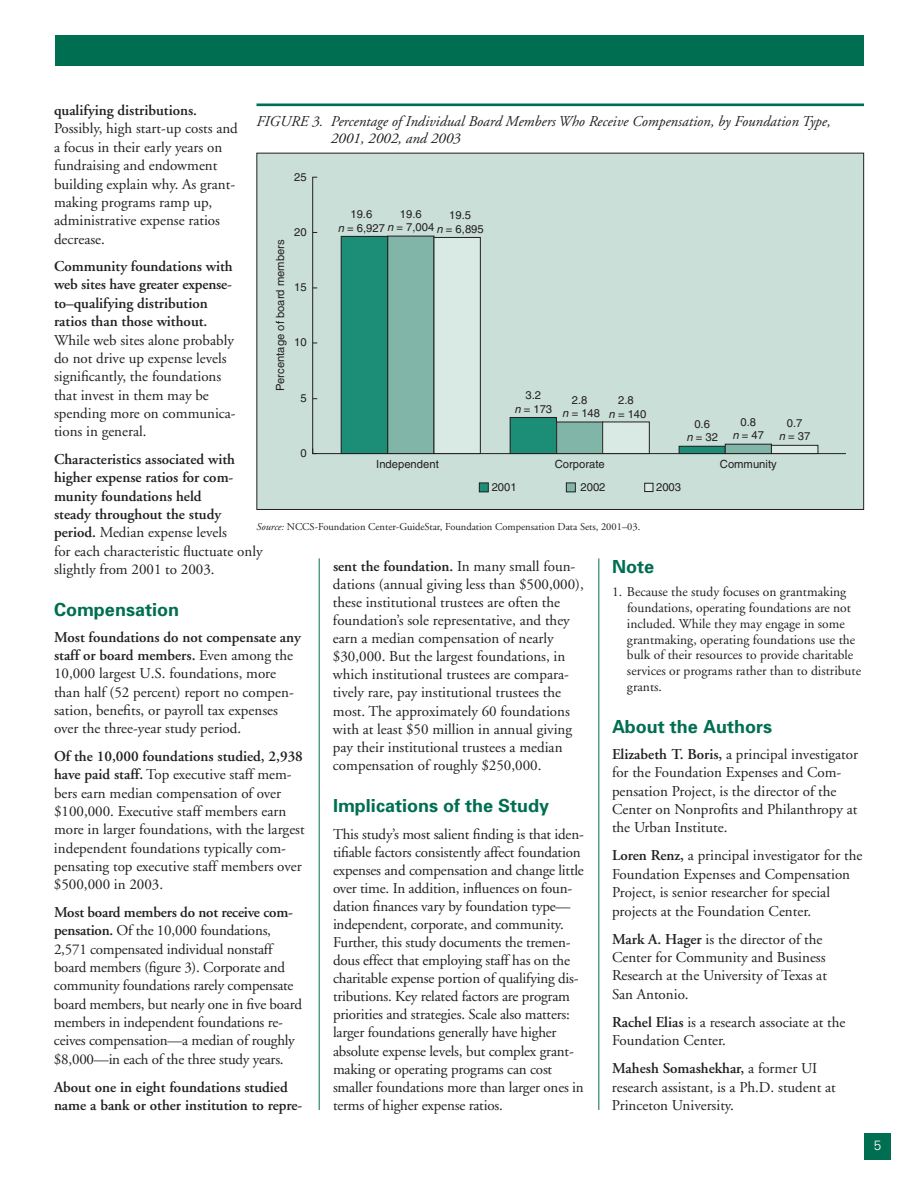
<style>
.page{position:relative;width:918px;height:1188px;background:#fff}
.page>*{position:absolute;margin:0;border:0;box-sizing:border-box;transform-origin:0 0}
.t1{font:700 18px "Univers";color:#006e51}
.t2{font:15px/18px "Adobe Garamond";color:#231f20}
.t3{font:600 15px/18.5px "Adobe Garamond";color:#231f20}
.t4{font:italic 15px/16.5px "Adobe Garamond";color:#231f20}
.t5{font:13.5px/15.8px "Adobe Garamond";color:#231f20}
.t6{font:300 13.5px "Univers";color:#fff}
.t7{font:11.25px/13.5px "Helvetica";color:#231f20;text-align:center}
.t8{font:10.5px "Adobe Garamond";color:#231f20}
.s1{font-weight:400}
.s2{font-weight:600}
.s3{font-style:italic}
</style>
<div class="page">
<div style="left:56px;top:35px;width:808px;height:30px;background:#006e51"></div>
<div style="left:864px;top:1133px;width:27px;height:27px;background:#006e51"></div>
<hr style="left:319px;top:558px;width:1px;height:552px;background:#006e51">
<hr style="left:598px;top:558px;width:1px;height:552px;background:#006e51">
<div style="left:257px;top:153px;width:607px;height:356px;background:#cadfd8"></div>
<hr style="left:256px;top:104px;width:608px;height:2px;background:#006e51">
<svg style="left:312px;top:176px;width:5px;height:278px"></svg>
<hr style="left:313px;top:453px;width:533px;height:1px;background:#231f20">
<div style="left:479px;top:483px;width:9px;height:9px;background:#1c8e77"></div>
<div style="left:479px;top:483px;width:10px;height:9px;border:1px solid #231f20"></div>
<div style="left:566px;top:483px;width:9px;height:9px;background:#81b5a8"></div>
<div style="left:566px;top:483px;width:10px;height:9px;border:1px solid #231f20"></div>
<div style="left:645px;top:483px;width:8px;height:9px;background:#d9eae5"></div>
<div style="left:644px;top:483px;width:9px;height:9px;border:1px solid #231f20"></div>
<div style="left:388px;top:236px;width:46px;height:218px;background:#81b5a8"></div>
<div style="left:387px;top:236px;width:47px;height:218px;border:1px solid #231f20"></div>
<div style="left:341px;top:236px;width:47px;height:218px;background:#1c8e77"></div>
<div style="left:341px;top:236px;width:47px;height:218px;border:1px solid #231f20"></div>
<div style="left:434px;top:237px;width:46px;height:217px;background:#d9eae5"></div>
<div style="left:434px;top:237px;width:47px;height:217px;border:1px solid #231f20"></div>
<div style="left:510px;top:417px;width:46px;height:37px;background:#1c8e77"></div>
<div style="left:510px;top:417px;width:47px;height:37px;border:1px solid #231f20"></div>
<div style="left:557px;top:422px;width:46px;height:32px;background:#81b5a8"></div>
<div style="left:556px;top:422px;width:47px;height:32px;border:1px solid #231f20"></div>
<div style="left:603px;top:422px;width:46px;height:32px;background:#d9eae5"></div>
<div style="left:602px;top:422px;width:48px;height:32px;border:1px solid #231f20"></div>
<div style="left:679px;top:446px;width:46px;height:8px;background:#1c8e77"></div>
<div style="left:679px;top:446px;width:47px;height:8px;border:1px solid #231f20"></div>
<div style="left:725px;top:444px;width:46px;height:10px;background:#81b5a8"></div>
<div style="left:725px;top:444px;width:47px;height:10px;border:1px solid #231f20"></div>
<div style="left:771px;top:445px;width:47px;height:9px;background:#d9eae5"></div>
<div style="left:771px;top:445px;width:47px;height:9px;border:1px solid #231f20"></div>
<p class="t3" style="left:54px;top:102px;width:145px">qualifying distributions.</p>
<p class="t2" style="left:54px;top:121px;width:185px">Possibly, high start-up costs and a focus in their early years on fundraising and endowment building explain why. As grant&shy;making programs ramp up, administrative expense ratios decrease.</p>
<p class="t3" style="left:54px;top:258px;width:180px">Community foundations with web sites have greater expense&shy;to–qualifying distribution ratios than those without.</p>
<p class="t2" style="left:54px;top:332px;width:183px;line-height:18.5px">While web sites alone probably do not drive up expense levels significantly, the foundations that invest in them may be spending more on communica&shy;tions in general.</p>
<p class="t3" style="left:54px;top:451px;width:210px">Characteristics associated with higher expense ratios for com&shy;munity foundations held<br>steady throughout the study period. <span class="s1">Median expense levels<br>for each characteristic fluctuate only slightly from 2001 to 2003.</span></p>
<p class="t1" style="left:54px;top:603px;width:127px">Compensation</p>
<p class="t2" style="left:54px;top:629px;width:248px;line-height:18.5px"><span class="s2">Most foundations do not compensate any staff or board members.</span> Even among the 10,000 largest U.S. foundations, more than half (52 percent) report no compen&shy;sation, benefits, or payroll tax expenses over the three-year study period.</p>
<p class="t2" style="left:54px;top:748px;width:252px;line-height:18.5px"><span class="s2">Of the 10,000 foundations studied, 2,938 have paid staff.</span> Top executive staff mem&shy;bers earn median compensation of over $100,000. Executive staff members earn more in larger foundations, with the largest independent foundations typically com&shy;pensating top executive staff members over $500,000 in 2003.</p>
<p class="t2" style="left:54px;top:904px;width:250px"><span class="s2">Most board members do not receive com&shy;pensation.</span> Of the 10,000 foundations, 2,571 compensated individual nonstaff board members (figure 3). Corporate and community foundations rarely compensate board members, but nearly one in five board members in independent foundations re&shy;ceives compensation—a median of roughly $8,000—in each of the three study years.</p>
<p class="t3" style="left:54px;top:1079px;width:250px;line-height:18px">About one in eight foundations studied name a bank or other institution to repre-</p>
<p class="t4" style="left:331px;top:114px;width:502px;text-indent:-74px">FIGURE 3. Percentage of Individual Board Members Who Receive Compensation, by Foundation Type,<br>2001, 2002, and 2003</p>
<p class="t7" style="left:294px;top:171px;width:14px">25</p>
<p class="t7" style="left:400px;top:208px;width:23px">19.6</p>
<p class="t7" style="left:437px;top:209px;width:49px">19.5<br><span class="s3">n</span> = 6,895</p>
<p class="t7" style="left:338px;top:209px;width:98px;text-align:left;text-indent:13px">19.6<br><span class="s3">n</span> = 6,927 <span class="s3">n</span> = 7,004</p>
<p class="t7" style="left:294px;top:226px;width:14px">20</p>
<p class="t7" style="left:275px;top:391px;width:153px;rotate:-90deg">Percentage of board members</p>
<p class="t7" style="left:294px;top:282px;width:14px">15</p>
<p class="t7" style="left:294px;top:337px;width:14px">10</p>
<p class="t7" style="left:514px;top:390px;width:39px">3.2<br><span class="s3">n</span> = 173</p>
<p class="t7" style="left:562px;top:394px;width:39px">2.8<br><span class="s3">n</span> = 148</p>
<p class="t7" style="left:609px;top:394px;width:39px">2.8<br><span class="s3">n</span> = 140</p>
<p class="t7" style="left:300px;top:392px;width:8px">5</p>
<p class="t7" style="left:686px;top:418px;width:33px">0.6 <span class="s3">n</span>=32</p>
<p class="t7" style="left:733px;top:416px;width:33px">0.8 <span class="s3">n</span>=47</p>
<p class="t7" style="left:779px;top:417px;width:33px">0.7 <span class="s3">n</span>=37</p>
<p class="t7" style="left:300px;top:447px;width:8px">0</p>
<p class="t7" style="left:720px;top:458px;width:58px">Community</p>
<p class="t7" style="left:555px;top:458px;width:52px">Corporate</p>
<p class="t7" style="left:376px;top:458px;width:64px">Independent</p>
<p class="t7" style="left:492px;top:481px;width:27px">2001</p>
<p class="t7" style="left:581px;top:481px;width:27px">2002</p>
<p class="t7" style="left:656px;top:481px;width:27px">2003</p>
<p class="t8" style="left:256px;top:522px;width:385px"><span class="s3">Source:</span> NCCS-Foundation Center-GuideStar, Foundation Compensation Data Sets, 2001–03.</p>
<p class="t1" style="left:612px;top:560px;width:44px">Note</p>
<p class="t5" style="left:627px;top:586px;width:236px;text-indent:-15px">1. Because the study focuses on grantmaking foundations, operating foundations are not included. While they may engage in some grantmaking, operating foundations use the bulk of their resources to provide charitable services or programs rather than to distribute grants.</p>
<p class="t1" style="left:612px;top:720px;width:162px">About the Authors</p>
<p class="t2" style="left:612px;top:746px;width:248px"><span class="s2">Elizabeth T. Boris,</span> a principal investigator for the Foundation Expenses and Com&shy;pensation Project, is the director of the Center on Nonprofits and Philanthropy at the Urban Institute.</p>
<p class="t2" style="left:612px;top:848px;width:252px"><span class="s2">Loren Renz,</span> a principal investigator for the Foundation Expenses and Compensation Project, is senior researcher for special projects at the Foundation Center.</p>
<p class="t2" style="left:612px;top:931px;width:216px;line-height:18.5px"><span class="s2">Mark A. Hager</span> is the director of the<br>Center for Community and Business<br>Research at the University of Texas at<br>San Antonio.</p>
<p class="t2" style="left:612px;top:1014px;width:235px;line-height:18.5px"><span class="s2">Rachel Elias</span> is a research associate at the<br>Foundation Center.</p>
<p class="t2" style="left:612px;top:1061px;width:225px;line-height:18.5px"><span class="s2">Mahesh Somashekhar,</span> a former UI research assistant, is a Ph.D. student at<br>Princeton University.</p>
<p class="t2" style="left:333px;top:559px;width:252px"><span class="s2">sent the foundation.</span> In many small foun&shy;dations (annual giving less than $500,000), these institutional trustees are often the foundation’s sole representative, and they earn a median compensation of nearly $30,000. But the largest foundations, in which institutional trustees are compara&shy;tively rare, pay institutional trustees the most. The approximately 60 foundations with at least $50 million in annual giving pay their institutional trustees a median compensation of roughly $250,000.</p>
<p class="t1" style="left:333px;top:799px;width:218px">Implications of the Study</p>
<p class="t2" style="left:333px;top:826px;width:252px">This study’s most salient finding is that iden&shy;tifiable factors consistently affect foundation expenses and compensation and change little over time. In addition, influences on foun&shy;dation finances vary by foundation type— independent, corporate, and community.<br>Further, this study documents the tremen&shy;dous effect that employing staff has on the charitable expense portion of qualifying dis&shy;tributions. Key related factors are program priorities and strategies. Scale also matters: larger foundations generally have higher absolute expense levels, but complex grant&shy;making or operating programs can cost smaller foundations more than larger ones in terms of higher expense ratios.</p>
<p class="t6" style="left:874px;top:1140px;width:9px">5</p>
</div>
